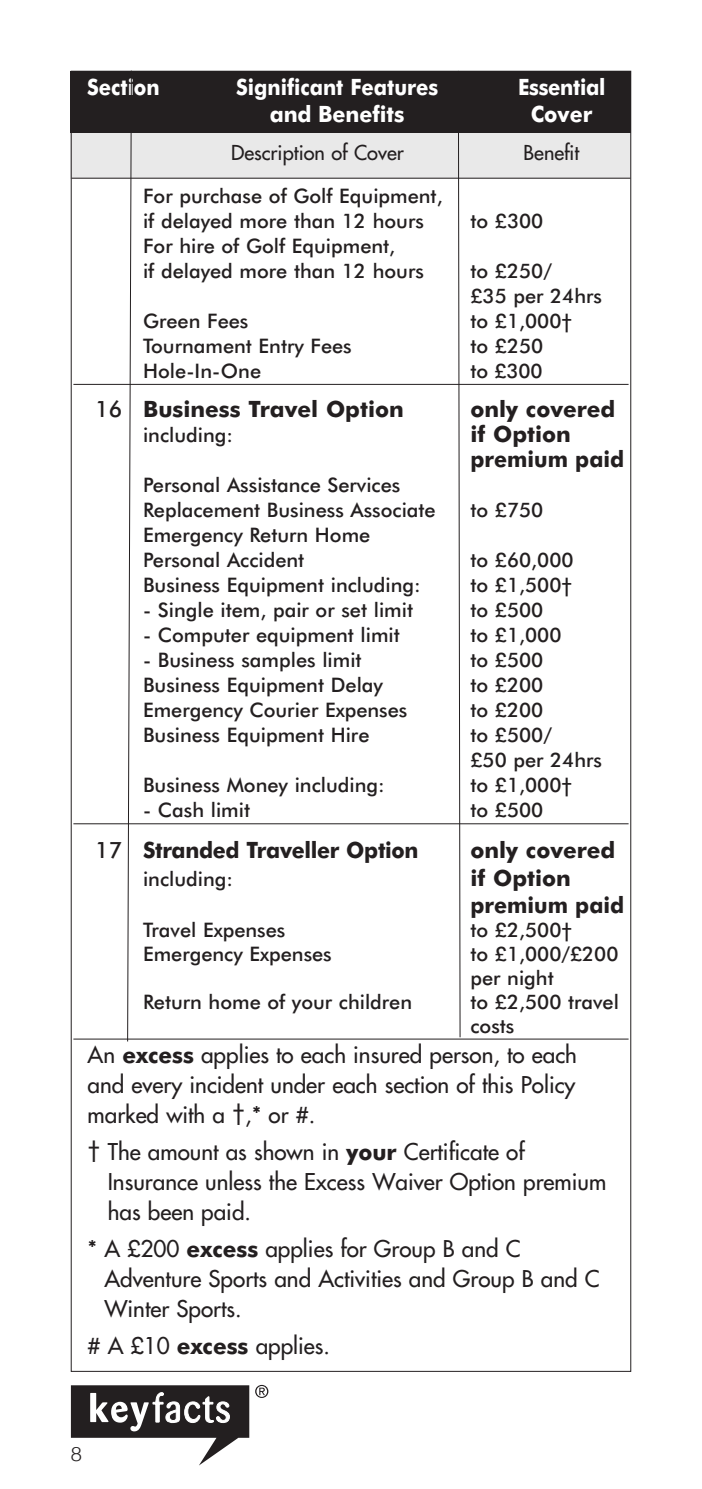
<style>
.page{position:relative;width:702px;height:1489px;background:#fff}
.page>*{position:absolute;margin:0;border:0;box-sizing:border-box;transform-origin:0 0}
.a__text{font:22.5px/30px "Futura";color:#231f20}
.Palatino_8pt_2_Befor{font:700 22.5px/25px "Futura BT";color:#231f20}
.Palatino_8pt_2_Befor-2{font:700 22.5px "Futura BT";color:#fff;scale:.9 1}
.Palatino_8pt_2_Befor-3{font:700 22.5px "Futura BT";color:#231f20;scale:.95 1}
.Palatino_8pt_2_Befor-4{font:700 22.5px "Futura BT";color:#fff;scale:.95 1}
.Palatino_8pt_2_Befor-5{font:500 20px/25px "Futura BT";color:#231f20}
.Palatino_8pt_2_Befor-6{font:20px "Futura";color:#231f20}
.t1{font:300 20px "Helvetica Neue";color:#231f20}
.s1{font-weight:500}
.s2{font-family:"Futura BT";font-weight:700}
</style>
<div class="page">
<hr style="left:71px;top:178px;width:559px;height:1px;background:#231f20">
<div style="left:71px;top:71px;width:560px;height:61px;background:#231f20"></div>
<div style="left:71px;top:130px;width:560px;height:48px;background:#e9e9e9"></div>
<svg style="left:458px;top:130px;width:2px;height:907px"></svg>
<svg style="left:127px;top:70px;width:5px;height:971px"></svg>
<hr style="left:73px;top:384px;width:555px;height:1px;background:#231f20">
<hr style="left:73px;top:823px;width:555px;height:1px;background:#231f20">
<hr style="left:73px;top:1038px;width:555px;height:1px;background:#231f20">
<svg style="left:71px;top:1385px;width:178px;height:80px"></svg>
<svg style="left:255px;top:1384px;width:13px;height:13px"></svg>
<p class="Palatino_8pt_2_Befor-2" style="left:87px;top:73px;width:82px">Section</p>
<p class="Palatino_8pt_2_Befor-2" style="left:236px;top:73px;width:226px">Significant Features</p>
<p class="Palatino_8pt_2_Befor-2" style="left:518px;top:73px;width:99px">Essential</p>
<p class="Palatino_8pt_2_Befor-4" style="left:270px;top:100px;width:143px">and Benefits</p>
<p class="Palatino_8pt_2_Befor-4" style="left:531px;top:100px;width:66px">Cover</p>
<p class="Palatino_8pt_2_Befor-6" style="left:231px;top:140px;width:174px">Description of Cover</p>
<p class="Palatino_8pt_2_Befor-6" style="left:523px;top:140px;width:57px">Benefit</p>
<p class="Palatino_8pt_2_Befor-5" style="left:143px;top:183px;width:301px">For purchase of Golf Equipment, if delayed more than 12 hours</p>
<p class="Palatino_8pt_2_Befor-5" style="left:143px;top:233px;width:282px">For hire of Golf Equipment,<br>if delayed more than 12 hours</p>
<p class="Palatino_8pt_2_Befor-5" style="left:470px;top:208px;width:74px">to £300</p>
<p class="Palatino_8pt_2_Befor-5" style="left:470px;top:258px;width:133px">to £250/<br>£35 per 24hrs</p>
<p class="Palatino_8pt_2_Befor-5" style="left:143px;top:308px;width:107px">Green Fees</p>
<p class="Palatino_8pt_2_Befor-5" style="left:470px;top:308px;width:103px">to £1,000†</p>
<p class="Palatino_8pt_2_Befor-5" style="left:143px;top:333px;width:210px">Tournament Entry Fees</p>
<p class="Palatino_8pt_2_Befor-5" style="left:470px;top:333px;width:74px">to £250</p>
<p class="Palatino_8pt_2_Befor-5" style="left:143px;top:358px;width:120px">Hole-In-One</p>
<p class="Palatino_8pt_2_Befor-5" style="left:470px;top:358px;width:74px">to £300</p>
<p class="Palatino_8pt_2_Befor" style="left:95px;top:396px;width:310px"><span class="s1">16</span> Business Travel Option</p>
<p class="Palatino_8pt_2_Befor" style="left:470px;top:396px;width:146px">only covered</p>
<p class="Palatino_8pt_2_Befor-5" style="left:143px;top:422px;width:91px">including:</p>
<p class="Palatino_8pt_2_Befor" style="left:470px;top:421px;width:155px">if Option premium paid</p>
<p class="Palatino_8pt_2_Befor-5" style="left:143px;top:472px;width:294px">Personal Assistance Services<br>Replacement Business Associate</p>
<p class="Palatino_8pt_2_Befor-5" style="left:470px;top:497px;width:74px">to £750</p>
<p class="Palatino_8pt_2_Befor-5" style="left:143px;top:522px;width:229px">Emergency Return Home<br>Personal Accident</p>
<p class="Palatino_8pt_2_Befor-5" style="left:470px;top:547px;width:104px">to £60,000</p>
<p class="Palatino_8pt_2_Befor-5" style="left:143px;top:572px;width:279px">Business Equipment including:</p>
<p class="Palatino_8pt_2_Befor-5" style="left:470px;top:572px;width:103px">to £1,500†</p>
<p class="Palatino_8pt_2_Befor-5" style="left:143px;top:597px;width:271px">- Single item, pair or set limit</p>
<p class="Palatino_8pt_2_Befor-5" style="left:470px;top:597px;width:74px">to £500</p>
<p class="Palatino_8pt_2_Befor-5" style="left:143px;top:622px;width:258px">- Computer equipment limit</p>
<p class="Palatino_8pt_2_Befor-5" style="left:470px;top:622px;width:92px">to £1,000</p>
<p class="Palatino_8pt_2_Befor-5" style="left:143px;top:647px;width:220px">- Business samples limit</p>
<p class="Palatino_8pt_2_Befor-5" style="left:470px;top:647px;width:74px">to £500</p>
<p class="Palatino_8pt_2_Befor-5" style="left:143px;top:672px;width:241px">Business Equipment Delay</p>
<p class="Palatino_8pt_2_Befor-5" style="left:470px;top:672px;width:74px">to £200</p>
<p class="Palatino_8pt_2_Befor-5" style="left:143px;top:697px;width:266px">Emergency Courier Expenses</p>
<p class="Palatino_8pt_2_Befor-5" style="left:470px;top:697px;width:74px">to £200</p>
<p class="Palatino_8pt_2_Befor-5" style="left:143px;top:722px;width:228px">Business Equipment Hire</p>
<p class="Palatino_8pt_2_Befor-5" style="left:470px;top:722px;width:133px">to £500/<br>£50 per 24hrs</p>
<p class="Palatino_8pt_2_Befor-5" style="left:143px;top:772px;width:243px">Business Money including:</p>
<p class="Palatino_8pt_2_Befor-5" style="left:470px;top:772px;width:103px">to £1,000†</p>
<p class="Palatino_8pt_2_Befor-5" style="left:143px;top:797px;width:108px">- Cash limit</p>
<p class="Palatino_8pt_2_Befor-5" style="left:470px;top:797px;width:74px">to £500</p>
<p class="Palatino_8pt_2_Befor-3" style="left:95px;top:836px;width:342px"><span class="s1">17</span> Stranded Traveller Option</p>
<p class="Palatino_8pt_2_Befor" style="left:470px;top:837px;width:146px">only covered</p>
<p class="Palatino_8pt_2_Befor-5" style="left:143px;top:865px;width:91px">including:</p>
<p class="Palatino_8pt_2_Befor" style="left:470px;top:863px;width:155px;line-height:27px">if Option premium paid</p>
<p class="Palatino_8pt_2_Befor-5" style="left:143px;top:916px;width:144px">Travel Expenses</p>
<p class="Palatino_8pt_2_Befor-5" style="left:470px;top:916px;width:103px">to £2,500†</p>
<p class="Palatino_8pt_2_Befor-5" style="left:143px;top:940px;width:190px">Emergency Expenses</p>
<p class="Palatino_8pt_2_Befor-5" style="left:470px;top:941px;width:149px;line-height:24px">to £1,000/£200 per night</p>
<p class="Palatino_8pt_2_Befor-5" style="left:143px;top:988px;width:270px">Return home of your children</p>
<p class="Palatino_8pt_2_Befor-5" style="left:470px;top:989px;width:150px;line-height:24px">to £2,500 travel costs</p>
<p class="a__text" style="left:88px;top:1039px;width:491px;text-align:justify">An <span class="s2">excess</span> applies to each insured person, to each and every incident under each section of this Policy marked with a †,* or #.</p>
<p class="a__text" style="left:108px;top:1136px;width:500px;text-indent:-20px">† The amount as shown in <span class="s2">your</span> Certificate of<br>Insurance unless the Excess Waiver Option premium has been paid.</p>
<p class="a__text" style="left:104px;top:1233px;width:497px;text-indent:-17px">* A £200 <span class="s2">excess</span> applies for Group B and C<br>Adventure Sports and Activities and Group B and C<br>Winter Sports.</p>
<p class="a__text" style="left:88px;top:1330px;width:244px"># A £10 <span class="s2">excess</span> applies.</p>
<p class="t1" style="left:71px;top:1441px;width:13px">8</p>
</div>
